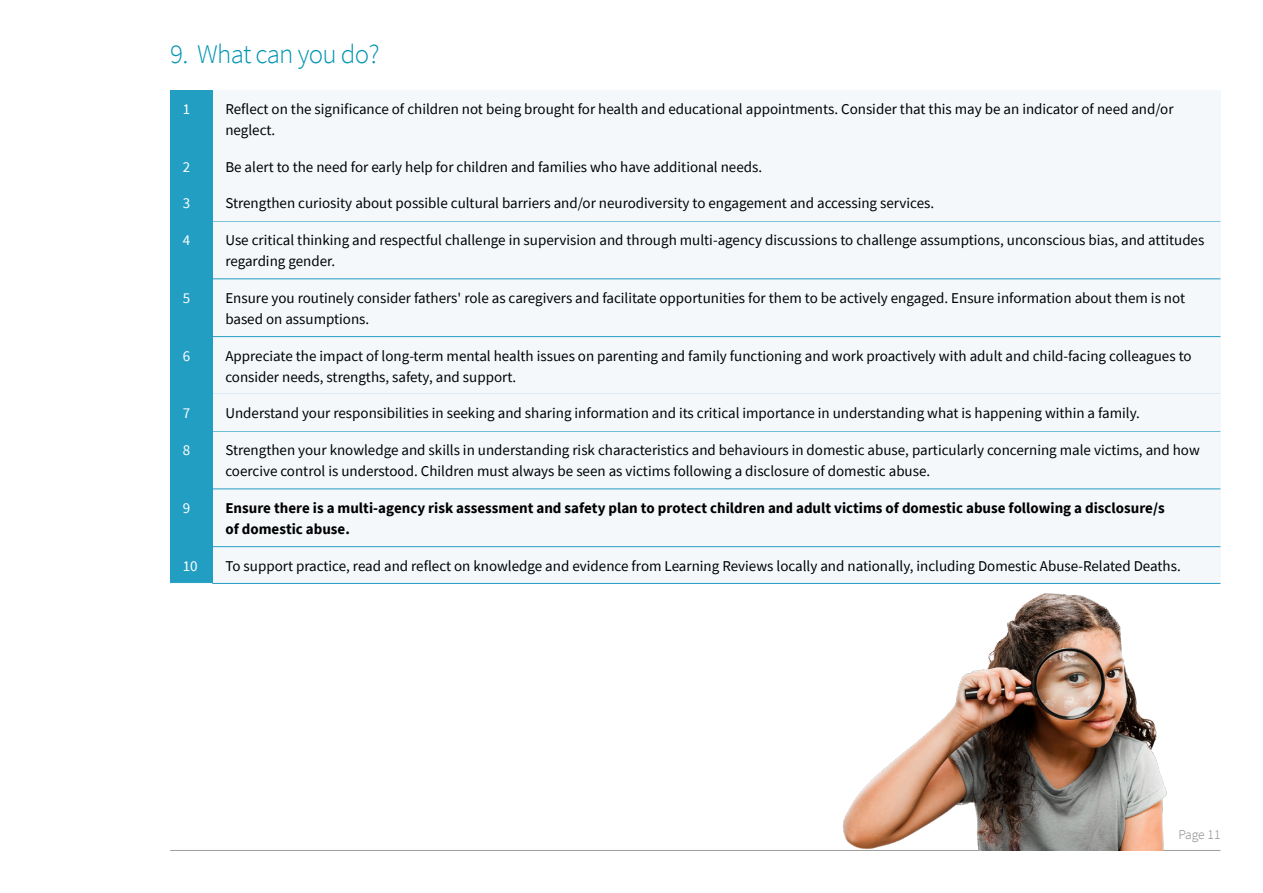
<style>
.page{position:relative;width:1263px;height:893px;background:#fff}
.page>*{position:absolute;margin:0;border:0;box-sizing:border-box;transform-origin:0 0}
.t1{font:300 27px "Source Sans Pro";letter-spacing:-.025em;color:#0095b3}
.t2{font:15px/21px "Source Sans Pro";color:#000}
.t3{font:700 15px/21px "Source Sans Pro";color:#000}
.t4{font:15px "Source Sans Pro";color:#fff}
.t5{font:300 13.5px "Source Sans Pro";letter-spacing:-.005em;color:#858584}
</style>
<div class="page">
<hr style="left:170px;top:850px;width:1050px;height:1px;background:#9d9d9c">
<div style="left:213px;top:90px;width:1007px;height:58px;background:#f4f8fb"></div>
<div style="left:213px;top:221px;width:1007px;height:58px;background:#f4f8fb"></div>
<div style="left:213px;top:279px;width:1007px;height:58px;background:#f4f8fb"></div>
<div style="left:213px;top:337px;width:1007px;height:57px;background:#f4f8fb"></div>
<div style="left:213px;top:431px;width:1007px;height:58px;background:#f4f8fb"></div>
<div style="left:213px;top:489px;width:1007px;height:58px;background:#f4f8fb"></div>
<div style="left:213px;top:547px;width:1007px;height:36px;background:#f4f8fb"></div>
<hr style="left:213px;top:546px;width:1007px;height:1px;background:#239ec3">
<hr style="left:213px;top:488px;width:1007px;height:1px;background:#239ec3">
<hr style="left:213px;top:431px;width:1007px;height:1px;background:#239ec3">
<hr style="left:213px;top:336px;width:1007px;height:1px;background:#239ec3">
<hr style="left:213px;top:278px;width:1007px;height:1px;background:#239ec3">
<hr style="left:213px;top:221px;width:1007px;height:1px;background:#239ec3">
<hr style="left:213px;top:147px;width:1007px;height:1px;background:#239ec3">
<div style="left:213px;top:394px;width:1007px;height:37px;background:#f4f8fb"></div>
<div style="left:213px;top:184px;width:1007px;height:37px;background:#f4f8fb"></div>
<div style="left:213px;top:148px;width:1007px;height:36px;background:#f4f8fb"></div>
<div style="left:170px;top:90px;width:43px;height:58px;background:#239ec3"></div>
<div style="left:170px;top:148px;width:43px;height:36px;background:#239ec3"></div>
<div style="left:170px;top:184px;width:43px;height:37px;background:#239ec3"></div>
<div style="left:170px;top:221px;width:43px;height:58px;background:#239ec3"></div>
<div style="left:170px;top:279px;width:43px;height:58px;background:#239ec3"></div>
<div style="left:170px;top:337px;width:43px;height:57px;background:#239ec3"></div>
<div style="left:170px;top:394px;width:43px;height:37px;background:#239ec3"></div>
<div style="left:170px;top:431px;width:43px;height:58px;background:#239ec3"></div>
<div style="left:170px;top:489px;width:43px;height:58px;background:#239ec3"></div>
<div style="left:170px;top:547px;width:43px;height:36px;background:#239ec3"></div>
<hr style="left:213px;top:583px;width:1007px;height:1px;background:#239ec3">
<img style="left:831px;top:547px;width:352px;height:303px">
<p class="t1" style="left:170px;top:37px;width:211px">9. What can you do?</p>
<p class="t4" style="left:183px;top:99px;width:9px">1</p>
<p class="t2" style="left:225px;top:98px;width:950px">Reflect on the significance of children not being brought for health and educational appointments. Consider that this may be an indicator of need and/or</p>
<p class="t2" style="left:225px;top:119px;width:51px">neglect.</p>
<p class="t4" style="left:183px;top:157px;width:9px">2</p>
<p class="t4" style="left:183px;top:194px;width:9px">3</p>
<p class="t4" style="left:183px;top:231px;width:9px">4</p>
<p class="t4" style="left:183px;top:288px;width:9px">5</p>
<p class="t4" style="left:183px;top:346px;width:9px">6</p>
<p class="t4" style="left:183px;top:404px;width:9px">7</p>
<p class="t4" style="left:183px;top:441px;width:9px">8</p>
<p class="t4" style="left:183px;top:498px;width:9px">9</p>
<p class="t4" style="left:183px;top:556px;width:16px">10</p>
<p class="t2" style="left:225px;top:156px;width:538px">Be alert to the need for early help for children and families who have additional needs.</p>
<p class="t2" style="left:225px;top:193px;width:710px">Strengthen curiosity about possible cultural barriers and/or neurodiversity to engagement and accessing services.</p>
<p class="t2" style="left:225px;top:230px;width:980px">Use critical thinking and respectful challenge in supervision and through multi-agency discussions to challenge assumptions, unconscious bias, and attitudes regarding gender.</p>
<p class="t2" style="left:225px;top:287px;width:961px">Ensure you routinely consider fathers' role as caregivers and facilitate opportunities for them to be actively engaged. Ensure information about them is not</p>
<p class="t2" style="left:225px;top:308px;width:145px">based on assumptions.</p>
<p class="t2" style="left:225px;top:345px;width:968px">Appreciate the impact of long-term mental health issues on parenting and family functioning and work proactively with adult and child-facing colleagues to consider needs, strengths, safety, and support.</p>
<p class="t2" style="left:225px;top:403px;width:916px">Understand your responsibilities in seeking and sharing information and its critical importance in understanding what is happening within a family.</p>
<p class="t2" style="left:225px;top:440px;width:976px">Strengthen your knowledge and skills in understanding risk characteristics and behaviours in domestic abuse, particularly concerning male victims, and how coercive control is understood. Children must always be seen as victims following a disclosure of domestic abuse.</p>
<p class="t3" style="left:225px;top:497px;width:941px">Ensure there is a multi-agency risk assessment and safety plan to protect children and adult victims of domestic abuse following a disclosure/s of domestic abuse.</p>
<p class="t2" style="left:225px;top:555px;width:957px">To support practice, read and reflect on knowledge and evidence from Learning Reviews locally and nationally, including Domestic Abuse-Related Deaths.</p>
<p class="t5" style="left:1178px;top:827px;width:43px">Page 11</p>
</div>
